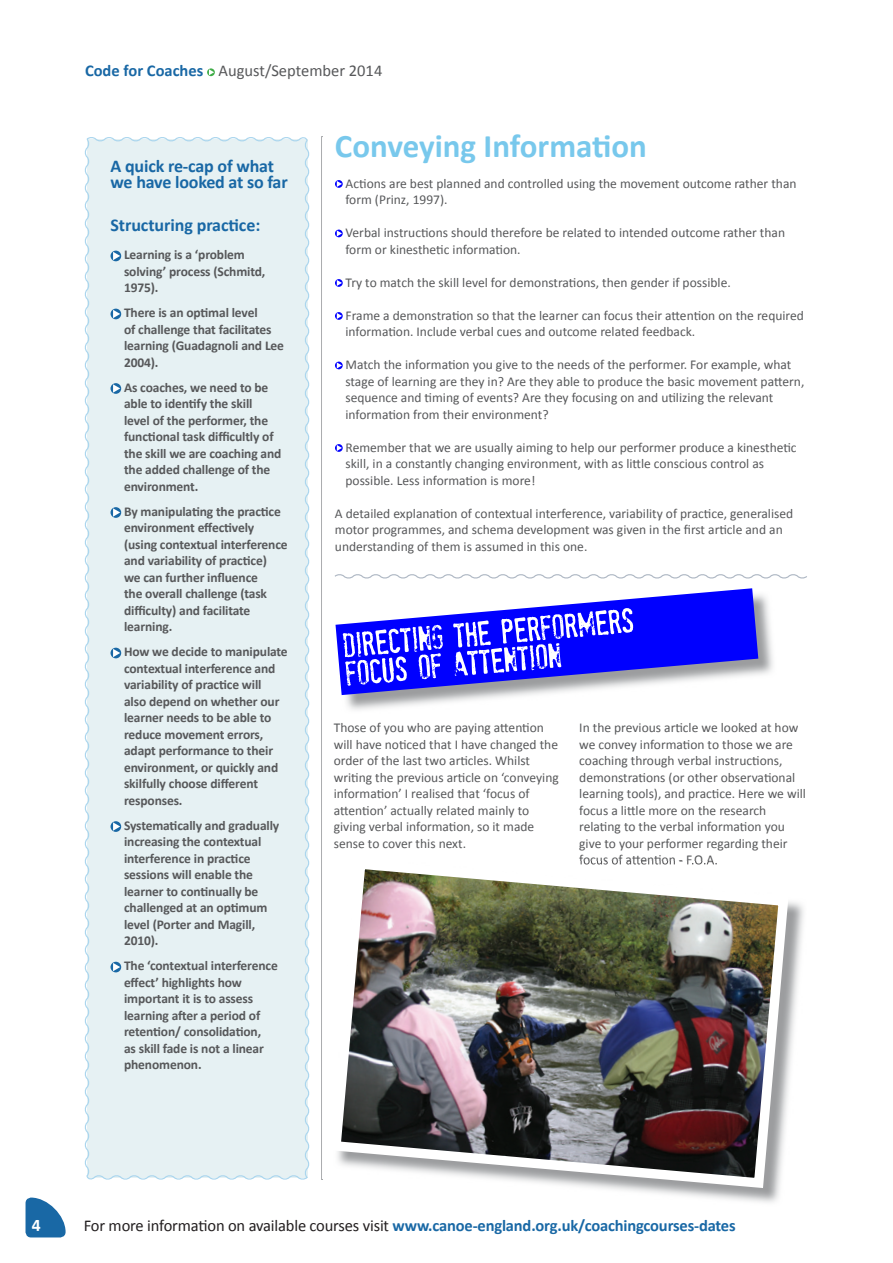
<style>
.page{position:relative;width:893px;height:1263px;background:#fff}
.page>*{position:absolute;margin:0;border:0;box-sizing:border-box;transform-origin:0 0}
.t1{font:700 33px "Calibri";color:#78c8ec}
.t2{font:700 18px/16.5px "Calibri";letter-spacing:-.01em;color:#1968a5}
.t3{font:700 17.7px "Calibri";color:#fff}
.t4{font:700 16.5px "Calibri";letter-spacing:-.01em;color:#1968a5}
.t5{font:16.5px "Calibri";color:#57585a}
.t6{font:13.5px/16.5px "Calibri";color:#57585a}
.t7{font:700 13.5px/16.5px "Calibri";letter-spacing:-.01em;color:#57585a}
.s1{font-weight:700;color:#1968a5}
.s2{font-weight:400;color:#231f20}
</style>
<div class="page">
<svg style="left:26px;top:1197px;width:40px;height:40px"></svg>
<svg style="left:207px;top:68px;width:8px;height:8px"></svg>
<svg style="left:209px;top:69px;width:5px;height:6px"></svg>
<div style="left:84px;top:137px;width:226px;height:1043px;background:#e6f1f3"></div>
<svg style="left:321px;top:136px;width:2px;height:1044px"></svg>
<svg style="left:335px;top:180px;width:8px;height:8px"></svg>
<svg style="left:337px;top:181px;width:5px;height:6px"></svg>
<div style="left:335px;top:230px;width:8px;height:7px;background:#2e2eff;border-radius:50%"></div>
<svg style="left:337px;top:230px;width:5px;height:6px"></svg>
<svg style="left:335px;top:279px;width:8px;height:8px"></svg>
<svg style="left:337px;top:280px;width:5px;height:6px"></svg>
<svg style="left:335px;top:312px;width:8px;height:8px"></svg>
<svg style="left:337px;top:313px;width:5px;height:6px"></svg>
<div style="left:335px;top:362px;width:8px;height:7px;background:#2e2eff;border-radius:50%"></div>
<svg style="left:337px;top:362px;width:5px;height:6px"></svg>
<svg style="left:335px;top:444px;width:8px;height:8px"></svg>
<svg style="left:337px;top:445px;width:5px;height:6px"></svg>
<svg style="left:335px;top:574px;width:472px;height:5px"></svg>
<img style="left:346px;top:594px;width:427px;height:116px">
<svg style="left:335px;top:588px;width:423px;height:107px"></svg>
<svg style="left:343px;top:608px;width:290px;height:78px"></svg>
<img style="left:661px;top:902px;width:143px;height:301px">
<img style="left:337px;top:861px;width:457px;height:332px">
<p class="t5" style="left:85px;top:60px;width:299px"><span class="s1">Code for Coaches</span> August/September 2014</p>
<h2 class="t2" style="left:111px;top:157px;width:179px">A quick re-cap of what we have looked at so far</h2>
<h2 class="t2" style="left:111px;top:217px;width:151px">Structuring practice:</h2>
<p class="t7" style="left:124px;top:246px;width:143px">Learning is a ‘problem solving’ process (Schmitd,<br>1975).</p>
<p class="t7" style="left:124px;top:304px;width:161px">There is an optimal level<br>of challenge that facilitates learning (Guadagnoli and Lee<br>2004).</p>
<p class="t7" style="left:124px;top:379px;width:159px">As coaches, we need to be able to identify the skill level of the performer, the functional task difficultly of the skill we are coaching and the added challenge of the environment.</p>
<p class="t7" style="left:124px;top:503px;width:165px">By manipulating the practice environment effectively (using contextual interference and variability of practice)<br>we can further influence<br>the overall challenge (task difficulty) and facilitate learning.</p>
<p class="t7" style="left:124px;top:643px;width:165px">How we decide to manipulate contextual interference and variability of practice will<br>also depend on whether our learner needs to be able to reduce movement errors, adapt performance to their environment, or quickly and skilfully choose different responses.</p>
<p class="t7" style="left:124px;top:817px;width:157px">Systematically and gradually increasing the contextual interference in practice sessions will enable the learner to continually be challenged at an optimum level (Porter and Magill,<br>2010).</p>
<p class="t7" style="left:124px;top:958px;width:155px">The ‘contextual interference effect’ highlights how important it is to assess learning after a period of retention/ consolidation,<br>as skill fade is not a linear phenomenon.</p>
<h1 class="t1" style="left:335px;top:125px;width:313px">Conveying Information</h1>
<p class="t6" style="left:345px;top:175px;width:453px">Actions are best planned and controlled using the movement outcome rather than form (Prinz, 1997).</p>
<p class="t6" style="left:345px;top:225px;width:441px">Verbal instructions should therefore be related to intended outcome rather than form or kinesthetic information.</p>
<p class="t6" style="left:346px;top:274px;width:387px">Try to match the skill level for demonstrations, then gender if possible.</p>
<p class="t6" style="left:345px;top:307px;width:460px">Frame a demonstration so that the learner can focus their attention on the required information. Include verbal cues and outcome related feedback.</p>
<p class="t6" style="left:345px;top:357px;width:460px">Match the information you give to the needs of the performer. For example, what stage of learning are they in? Are they able to produce the basic movement pattern, sequence and timing of events? Are they focusing on and utilizing the relevant information from their environment?</p>
<p class="t6" style="left:345px;top:439px;width:453px">Remember that we are usually aiming to help our performer produce a kinesthetic skill, in a constantly changing environment, with as little conscious control as possible. Less information is more!</p>
<p class="t6" style="left:335px;top:505px;width:460px">A detailed explanation of contextual interference, variability of practice, generalised motor programmes, and schema development was given in the first article and an understanding of them is assumed in this one.</p>
<p class="t6" style="left:334px;top:720px;width:226px">Those of you who are paying attention will have noticed that I have changed the order of the last two articles. Whilst writing the previous article on ‘conveying information’ I realised that ‘focus of attention’ actually related mainly to giving verbal information, so it made sense to cover this next.</p>
<p class="t6" style="left:579px;top:720px;width:228px">In the previous article we looked at how we convey information to those we are coaching through verbal instructions, demonstrations (or other observational learning tools), and practice. Here we will focus a little more on the research relating to the verbal information you give to your performer regarding their focus of attention - F.O.A.</p>
<h3 class="t3" style="left:32px;top:1213px;width:10px">4</h3>
<p class="t4" style="left:84px;top:1215px;width:653px"><span class="s2">For more information on available courses visit</span> www.canoe-england.org.uk/coachingcourses-dates</p>
</div>
